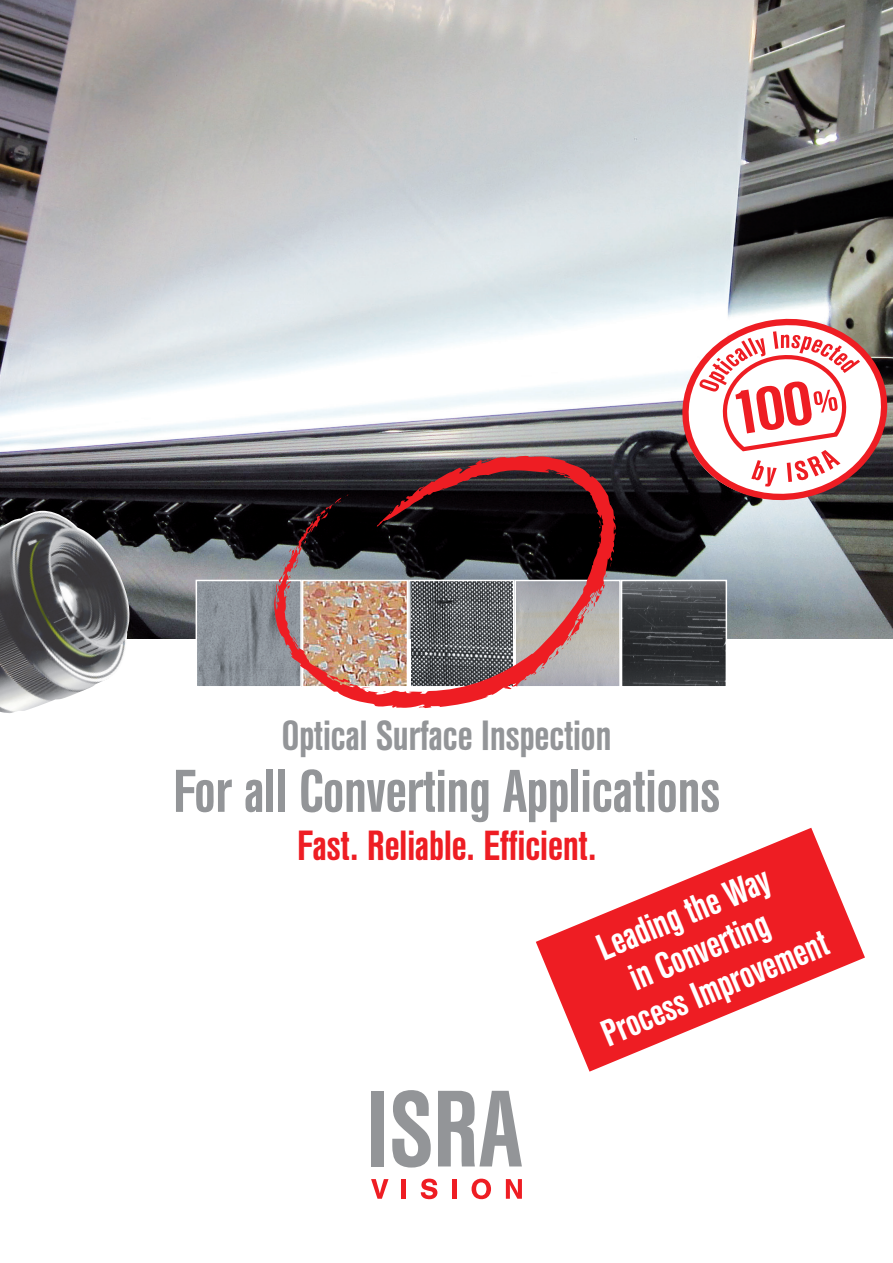
<style>
.page{position:relative;width:893px;height:1263px;background:#fff}
.page>*{position:absolute;margin:0;border:0;box-sizing:border-box;transform-origin:0 0}
.t1{font:500 60px "Helvetica Con BQ";color:#939598}
.t2{font:500 42px "Helvetica Con BQ";color:#939598}
.t3{font:500 42px "Helvetica Con BQ";color:#ee1d23}
.t4{font:500 37.35px/40.5px "Helvetica Con BQ";color:#fff;text-align:center}
</style>
<div class="page">
<svg style="left:371px;top:1179px;width:18px;height:20px"></svg>
<hr style="left:402px;top:1179px;width:4px;height:20px;background:#ee1d23">
<svg style="left:421px;top:1178px;width:16px;height:21px"></svg>
<div style="left:452px;top:1179px;width:5px;height:20px;background:#ee1d23"></div>
<svg style="left:472px;top:1178px;width:19px;height:21px"></svg>
<svg style="left:506px;top:1179px;width:16px;height:20px"></svg>
<div style="left:371px;top:1091px;width:13px;height:75px;background:#939598"></div>
<svg style="left:392px;top:1090px;width:39px;height:77px"></svg>
<svg style="left:438px;top:1091px;width:84px;height:75px"></svg>
<svg style="left:536px;top:828px;width:329px;height:243px;fill:#ee1d23"></svg>
<img style="left:0;top:0;width:893px;height:639px">
<img style="left:0;top:511px;width:131px;height:202px">
<img style="left:199px;top:583px;width:75px;height:101px">
<div style="left:196px;top:580px;width:106px;height:107px;border:2px solid #fff"></div>
<div style="left:514px;top:580px;width:107px;height:107px;border:2px solid #fff"></div>
<img style="left:624px;top:583px;width:100px;height:101px">
<div style="left:621px;top:580px;width:106px;height:107px;border:2px solid #fff"></div>
<svg style="left:672px;top:311px;width:221px;height:200px"></svg>
<img style="left:274px;top:455px;width:342px;height:253px">
<svg style="left:316px;top:493px;width:32px;height:26px"></svg>
<svg style="left:276px;top:540px;width:30px;height:55px;background:#99767b"></svg>
<svg style="left:289px;top:634px;width:10px;height:21px"></svg>
<svg style="left:362px;top:687px;width:7px;height:4px"></svg>
<svg style="left:524px;top:677px;width:6px;height:4px"></svg>
<svg style="left:539px;top:666px;width:5px;height:6px"></svg>
<svg style="left:549px;top:642px;width:20px;height:18px"></svg>
<svg style="left:571px;top:627px;width:6px;height:9px"></svg>
<svg style="left:580px;top:595px;width:20px;height:21px"></svg>
<svg style="left:605px;top:572px;width:4px;height:8px"></svg>
<svg style="left:609px;top:562px;width:3px;height:4px"></svg>
<svg style="left:599px;top:519px;width:2px;height:19px"></svg>
<svg style="left:555px;top:472px;width:12px;height:4px"></svg>
<p class="t2" style="left:282px;top:713px;width:331px">Optical Surface Inspection</p>
<h1 class="t1" style="left:173px;top:759px;width:549px">For all Converting Applications</h1>
<p class="t3" style="left:297px;top:823px;width:300px">Fast. Reliable. Efficient.</p>
<p class="t4" style="left:564px;top:943px;width:243px;rotate:-23deg">Leading the Way<br>in Converting<br>Process Improvement</p>
</div>
